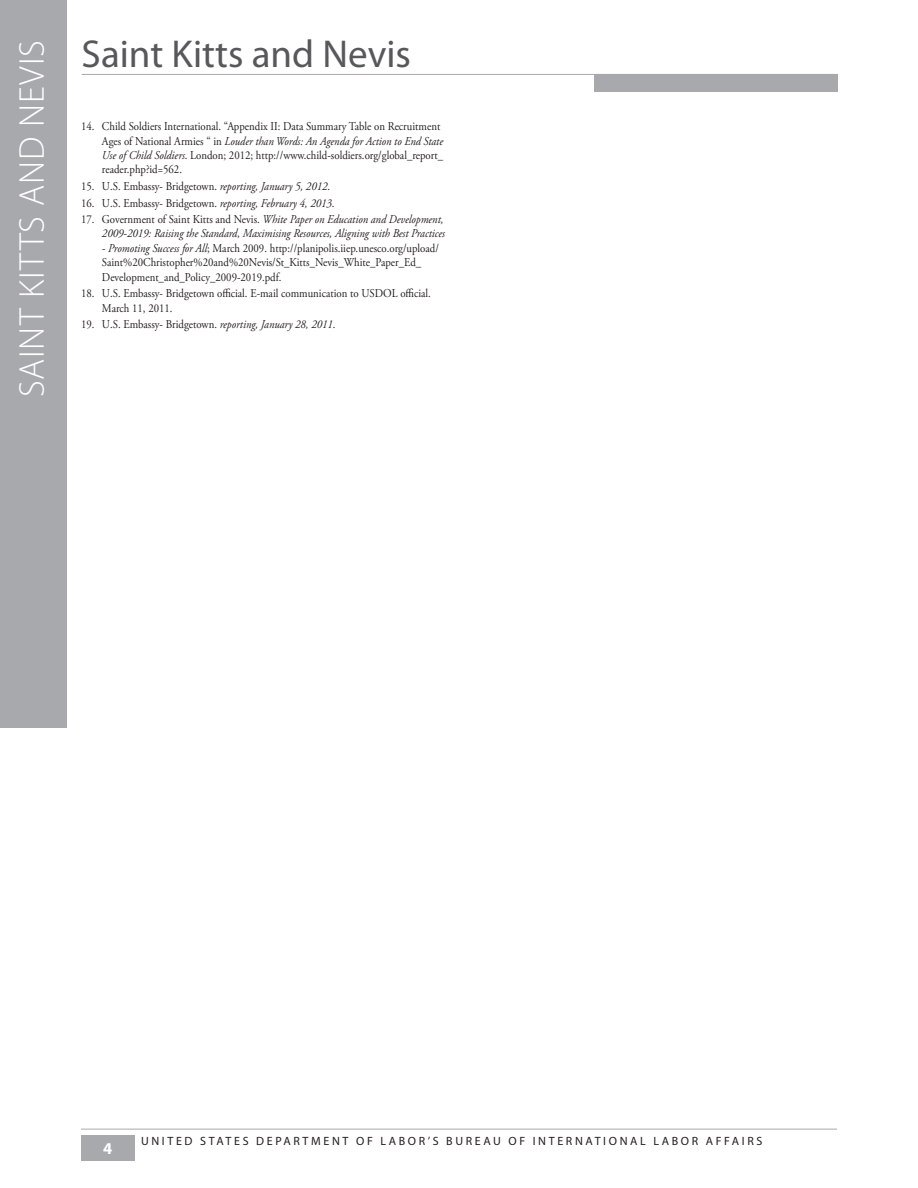
<style>
.page{position:relative;width:918px;height:1188px;background:#fff}
.page>*{position:absolute;margin:0;border:0;box-sizing:border-box;transform-origin:0 0}
.t1{font:39px "Myriad Pro";color:#57585a}
.t2{font:300 36px "Myriad Pro";letter-spacing:.02em;color:#fff}
.t3{font:700 16.5px "Myriad Pro";color:#fff}
.t4{font:12px/14.4px "Adobe Garamond Pro";color:#231f20;scale:.9 1}
.t5{font:italic 12px/14.4px "Adobe Garamond Pro";color:#231f20;text-align:right;scale:.9 1}
.t6{font:12px "Myriad Pro";letter-spacing:.22em;color:#231f20}
.s1{font-style:italic}
.s2{font-style:normal}
</style>
<div class="page">
<div style="left:81px;top:1136px;width:53px;height:25px;background:#a8a9ad"></div>
<hr style="left:81px;top:1129px;width:756px;height:1px;background:#a8a9ad">
<div style="left:595px;top:74px;width:243px;height:18px;background:#a8a9ad"></div>
<hr style="left:82px;top:74px;width:756px;height:1px;background:#a8a9ad">
<div style="left:0;top:0;width:68px;height:728px;background:#a8a9ad"></div>
<h2 class="t2" style="left:12px;top:397px;width:355px;rotate:-90deg">Saint Kitts and N evis</h2>
<h1 class="t1" style="left:82px;top:30px;width:331px">SAINT KITTS AND NEVIS</h1>
<p class="t4" style="left:102px;top:120px;width:381px;text-indent:-21px">14. Child Soldiers International. “Appendix II: Data Summary Table on Recruitment Ages of National Armies “ in <span class="s1">Louder than Words: An Agenda for Action to End State Use of Child Soldiers</span>. London; 2012; http://www.child-soldiers.org/global_report_ reader.php?id=562.</p>
<p class="t4" style="left:81px;top:179px;width:278px">15. U.S. Embassy- Bridgetown. <span class="s1">reporting, January 5, 2012</span>.</p>
<p class="t4" style="left:81px;top:196px;width:283px">16. U.S. Embassy- Bridgetown. <span class="s1">reporting, February 4, 2013</span>.</p>
<p class="t5" style="left:81px;top:212px;width:406px"><span class="s2">17. Government of Saint Kitts and Nevis.</span> White Paper on Education and Development,<br>2009-2019: Raising the Standard, Maximising Resources, Aligning with Best Practices</p>
<p class="t4" style="left:102px;top:241px;width:376px"><span class="s1">- Promoting Success for All</span>; March 2009. http://planipolis.iiep.unesco.org/upload/<br>Saint%20Christopher%20and%20Nevis/St_Kitts_Nevis_White_Paper_Ed_<br>Development_and_Policy_2009-2019.pdf.</p>
<p class="t4" style="left:102px;top:287px;width:367px;text-indent:-21px">18. U.S. Embassy- Bridgetown official. E-mail communication to USDOL official.<br>March 11, 2011.</p>
<p class="t4" style="left:81px;top:318px;width:284px">19. U.S. Embassy- Bridgetown. <span class="s1">reporting, January 28, 2011</span>.</p>
<h3 class="t3" style="left:103px;top:1138px;width:11px">4</h3>
<p class="t6" style="left:141px;top:1133px;width:623px">UNITED STATES DEPARTMENT OF LABOR’S BUREAU OF INTERNATIONAL LABOR AFFAIRS</p>
</div>
